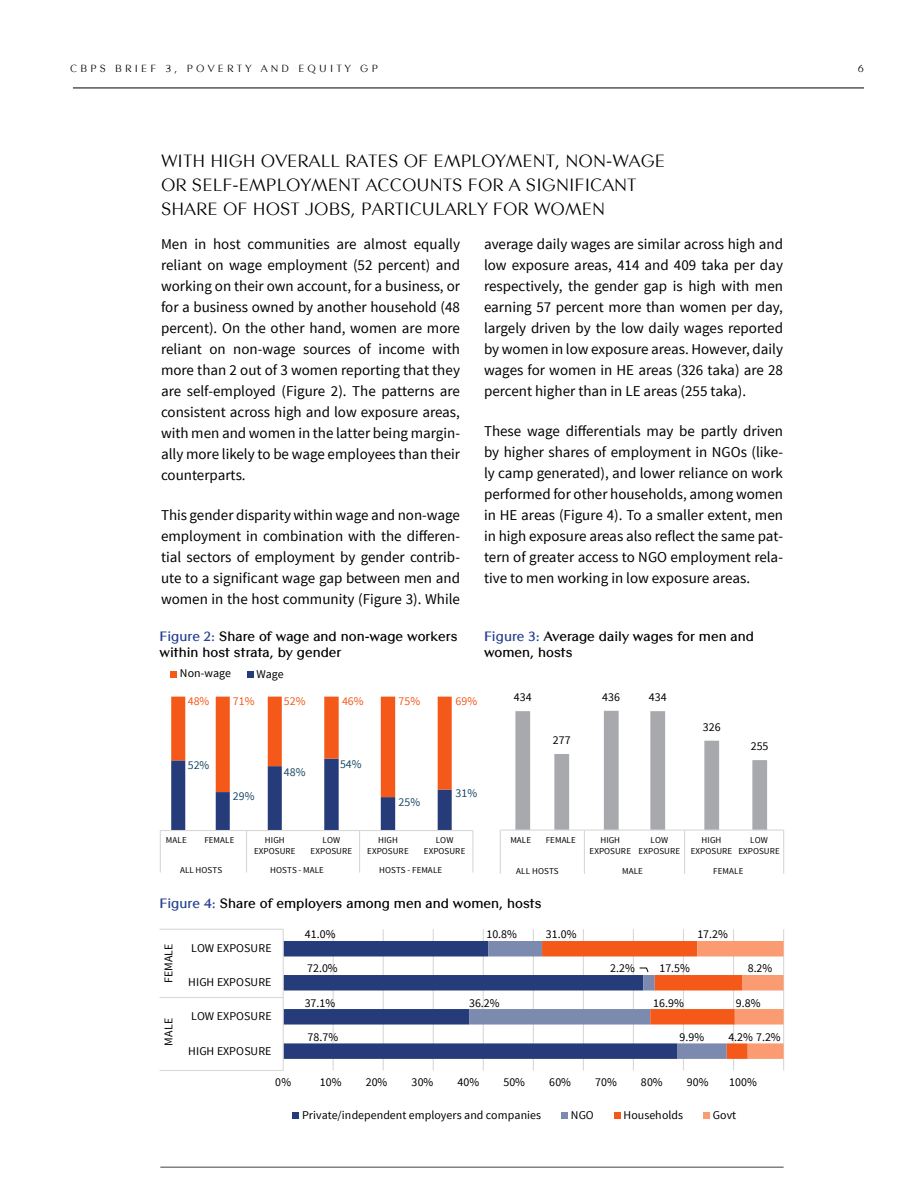
<style>
.page{position:relative;width:918px;height:1188px;background:#fff}
.page>*{position:absolute;margin:0;border:0;box-sizing:border-box;transform-origin:0 0}
.t1{font:18px/24px "Contax Sans W01 55";color:#000}
.t2{font:15px/21px "Source Sans Pro";color:#000;text-align:justify}
.t3{font:700 13.5px/16.2px "Contax Sans W01 75";color:#000}
.t4{font:11.85px "Source Sans Pro";letter-spacing:.005em;color:#000}
.t5{font:11.85px "Source Sans Pro";letter-spacing:.005em;color:#1c4a69}
.t6{font:11.85px "Source Sans Pro";letter-spacing:.005em;color:#f45919}
.t7{font:10.5px "Contax Sans W01 55";letter-spacing:.3em;color:#000}
.t8{font:9px/10.8px "Source Sans Pro";letter-spacing:.01em;color:#000;text-align:center}
.s1{color:#25408f}
</style>
<div class="page">
<hr style="left:160px;top:1167px;width:624px;height:1px;background:#414042">
<svg style="left:171px;top:697px;width:281px;height:133px"></svg>
<hr style="left:160px;top:830px;width:313px;height:1px;background:#d8d8d8">
<hr style="left:160px;top:831px;width:1px;height:41px;background:#d8d8d8">
<hr style="left:246px;top:831px;width:1px;height:41px;background:#d8d8d8">
<hr style="left:359px;top:831px;width:1px;height:41px;background:#d8d8d8">
<hr style="left:472px;top:831px;width:1px;height:41px;background:#d8d8d8">
<div style="left:170px;top:671px;width:7px;height:7px;background:#f45919"></div>
<div style="left:247px;top:671px;width:7px;height:6px;background:#263b7a"></div>
<svg style="left:515px;top:711px;width:252px;height:119px"></svg>
<hr style="left:500px;top:830px;width:284px;height:1px;background:#d8d8d8">
<hr style="left:500px;top:830px;width:1px;height:44px;background:#d8d8d8">
<hr style="left:584px;top:830px;width:1px;height:44px;background:#d8d8d8">
<hr style="left:684px;top:830px;width:1px;height:44px;background:#d8d8d8">
<hr style="left:783px;top:830px;width:1px;height:44px;background:#d8d8d8">
<hr style="left:333px;top:929px;width:1px;height:141px;background:#d8d8d8">
<hr style="left:383px;top:929px;width:1px;height:141px;background:#d8d8d8">
<hr style="left:433px;top:929px;width:1px;height:141px;background:#d8d8d8">
<hr style="left:483px;top:929px;width:1px;height:141px;background:#d8d8d8">
<hr style="left:533px;top:929px;width:1px;height:141px;background:#d8d8d8">
<hr style="left:583px;top:929px;width:1px;height:141px;background:#d8d8d8">
<hr style="left:633px;top:929px;width:1px;height:141px;background:#d8d8d8">
<hr style="left:683px;top:929px;width:1px;height:141px;background:#d8d8d8">
<hr style="left:733px;top:929px;width:1px;height:141px;background:#d8d8d8">
<hr style="left:783px;top:929px;width:1px;height:141px;background:#d8d8d8">
<svg style="left:284px;top:941px;width:185px;height:118px"></svg>
<hr style="left:283px;top:929px;width:1px;height:141px;background:#d8d8d8">
<hr style="left:187px;top:1070px;width:96px;height:1px;background:#d8d8d8">
<hr style="left:187px;top:997px;width:96px;height:1px;background:#d8d8d8">
<hr style="left:187px;top:929px;width:96px;height:1px;background:#d8d8d8">
<svg style="left:160px;top:1070px;width:27px;height:1px"></svg>
<svg style="left:160px;top:997px;width:27px;height:1px"></svg>
<svg style="left:160px;top:929px;width:27px;height:1px"></svg>
<svg style="left:469px;top:941px;width:315px;height:118px"></svg>
<div style="left:292px;top:1112px;width:7px;height:7px;background:#263b7a"></div>
<div style="left:561px;top:1112px;width:7px;height:7px;background:#7c8aaf"></div>
<div style="left:614px;top:1112px;width:7px;height:7px;background:#f45919"></div>
<div style="left:703px;top:1112px;width:7px;height:7px;background:#fa9b71"></div>
<hr style="left:73px;top:88px;width:791px;height:1px;background:#000">
<p class="t7" style="left:70px;top:62px;width:309px">CBPS BRIEF 3, POVERTY AND EQUITY GP</p>
<p class="t7" style="left:858px;top:62px;width:8px">6</p>
<p class="t1" style="left:161px;top:148px;width:506px">WITH HIGH OVERALL RATES OF EMPLOYMENT, NON-WAGE<br>OR SELF-EMPLOYMENT ACCOUNTS FOR A SIGNIFICANT<br>SHARE OF HOST JOBS, PARTICULARLY FOR WOMEN</p>
<p class="t2" style="left:161px;top:234px;width:300px">Men in host communities are almost equally reliant on wage employment (52 percent) and working on their own account, for a business, or for a business owned by another household (48 percent). On the other hand, women are more reliant on non-wage sources of income with more than 2 out of 3 women reporting that they are self-employed (Figure 2). The patterns are consistent across high and low exposure areas, with men and women in the latter being margin&shy;ally more likely to be wage employees than their counterparts.</p>
<p class="t2" style="left:161px;top:505px;width:300px">This gender disparity within wage and non-wage employment in combination with the differen&shy;tial sectors of employment by gender contrib&shy;ute to a significant wage gap between men and women in the host community (Figure 3). While</p>
<p class="t3" style="left:160px;top:628px;width:300px"><span class="s1">Figure 2:</span> Share of wage and non-wage workers within host strata, by gender</p>
<p class="t4" style="left:180px;top:666px;width:53px">Non-wage</p>
<p class="t4" style="left:256px;top:666px;width:29px">Wage</p>
<p class="t2" style="left:484px;top:234px;width:300px">average daily wages are similar across high and low exposure areas, 414 and 409 taka per day respectively, the gender gap is high with men earning 57 percent more than women per day, largely driven by the low daily wages reported by women in low exposure areas. However, daily wages for women in HE areas (326 taka) are 28 percent higher than in LE areas (255 taka).</p>
<p class="t2" style="left:484px;top:421px;width:300px">These wage differentials may be partly driven by higher shares of employment in NGOs (like&shy;ly camp generated), and lower reliance on work performed for other households, among women in HE areas (Figure 4). To a smaller extent, men in high exposure areas also reflect the same pat&shy;tern of greater access to NGO employment rela&shy;tive to men working in low exposure areas.</p>
<p class="t3" style="left:484px;top:628px;width:272px"><span class="s1">Figure 3:</span> Average daily wages for men and women, hosts</p>
<p class="t6" style="left:188px;top:694px;width:23px">48%</p>
<p class="t6" style="left:233px;top:694px;width:23px">71%</p>
<p class="t6" style="left:284px;top:694px;width:23px">52%</p>
<p class="t6" style="left:342px;top:694px;width:23px">46%</p>
<p class="t6" style="left:399px;top:694px;width:23px">75%</p>
<p class="t6" style="left:455px;top:694px;width:23px">69%</p>
<p class="t5" style="left:188px;top:758px;width:23px">52%</p>
<p class="t5" style="left:233px;top:789px;width:23px">29%</p>
<p class="t5" style="left:284px;top:765px;width:23px">48%</p>
<p class="t5" style="left:340px;top:757px;width:23px">54%</p>
<p class="t5" style="left:399px;top:795px;width:23px">25%</p>
<p class="t5" style="left:455px;top:786px;width:23px">31%</p>
<p class="t4" style="left:514px;top:690px;width:19px">434</p>
<p class="t4" style="left:553px;top:733px;width:19px">277</p>
<p class="t4" style="left:602px;top:689px;width:19px">436</p>
<p class="t4" style="left:649px;top:690px;width:19px">434</p>
<p class="t4" style="left:703px;top:720px;width:19px">326</p>
<p class="t4" style="left:751px;top:739px;width:19px">255</p>
<p class="t8" style="left:166px;top:835px;width:22px">MALE</p>
<p class="t8" style="left:204px;top:835px;width:32px">FEMALE</p>
<p class="t8" style="left:254px;top:835px;width:43px">HIGH<br>EXPOSURE</p>
<p class="t8" style="left:311px;top:835px;width:43px">LOW<br>EXPOSURE</p>
<p class="t8" style="left:367px;top:835px;width:43px">HIGH<br>EXPOSURE</p>
<p class="t8" style="left:424px;top:835px;width:43px">LOW<br>EXPOSURE</p>
<p class="t8" style="left:510px;top:835px;width:22px">MALE</p>
<p class="t8" style="left:546px;top:835px;width:32px">FEMALE</p>
<p class="t8" style="left:590px;top:835px;width:43px">HIGH<br>EXPOSURE</p>
<p class="t8" style="left:639px;top:835px;width:43px">LOW<br>EXPOSURE</p>
<p class="t8" style="left:691px;top:835px;width:43px">HIGH<br>EXPOSURE</p>
<p class="t8" style="left:738px;top:835px;width:43px">LOW<br>EXPOSURE</p>
<p class="t8" style="left:180px;top:864px;width:44px">ALL HOSTS</p>
<p class="t8" style="left:270px;top:864px;width:55px">HOSTS - MALE</p>
<p class="t8" style="left:379px;top:864px;width:65px">HOSTS - FEMALE</p>
<p class="t8" style="left:516px;top:866px;width:44px">ALL HOSTS</p>
<p class="t8" style="left:622px;top:866px;width:22px">MALE</p>
<p class="t8" style="left:713px;top:866px;width:32px">FEMALE</p>
<p class="t3" style="left:160px;top:895px;width:384px"><span class="s1">Figure 4:</span> Share of employers among men and women, hosts</p>
<p class="t4" style="left:161px;top:983px;width:41px;rotate:-90deg">FEMALE</p>
<p class="t4" style="left:161px;top:1046px;width:29px;rotate:-90deg">MALE</p>
<p class="t4" style="left:191px;top:941px;width:82px">LOW EXPOSURE</p>
<p class="t4" style="left:188px;top:975px;width:85px">HIGH EXPOSURE</p>
<p class="t4" style="left:191px;top:1009px;width:82px">LOW EXPOSURE</p>
<p class="t4" style="left:188px;top:1043px;width:85px">HIGH EXPOSURE</p>
<p class="t4" style="left:305px;top:927px;width:32px">41.0%</p>
<p class="t4" style="left:307px;top:961px;width:32px">72.0%</p>
<p class="t4" style="left:305px;top:995px;width:32px">37.1%</p>
<p class="t4" style="left:308px;top:1029px;width:32px">78.7%</p>
<p class="t4" style="left:486px;top:927px;width:32px">10.8%</p>
<p class="t4" style="left:469px;top:995px;width:32px">36.2%</p>
<p class="t4" style="left:546px;top:927px;width:32px">31.0%</p>
<p class="t4" style="left:610px;top:961px;width:26px">2.2%</p>
<p class="t4" style="left:697px;top:927px;width:32px">17.2%</p>
<p class="t4" style="left:659px;top:961px;width:32px">17.5%</p>
<p class="t4" style="left:748px;top:961px;width:26px">8.2%</p>
<p class="t4" style="left:653px;top:995px;width:32px">16.9%</p>
<p class="t4" style="left:736px;top:995px;width:26px">9.8%</p>
<p class="t4" style="left:680px;top:1029px;width:26px">9.9%</p>
<p class="t4" style="left:728px;top:1029px;width:54px">4.2% 7.2%</p>
<p class="t4" style="left:275px;top:1074px;width:17px">0%</p>
<p class="t4" style="left:320px;top:1074px;width:23px">10%</p>
<p class="t4" style="left:366px;top:1074px;width:23px">20%</p>
<p class="t4" style="left:412px;top:1074px;width:23px">30%</p>
<p class="t4" style="left:457px;top:1074px;width:23px">40%</p>
<p class="t4" style="left:503px;top:1074px;width:23px">50%</p>
<p class="t4" style="left:549px;top:1074px;width:23px">60%</p>
<p class="t4" style="left:595px;top:1074px;width:23px">70%</p>
<p class="t4" style="left:641px;top:1074px;width:23px">80%</p>
<p class="t4" style="left:687px;top:1074px;width:23px">90%</p>
<p class="t4" style="left:729px;top:1074px;width:29px">100%</p>
<p class="t4" style="left:302px;top:1107px;width:241px">Private/independent employers and companies</p>
<p class="t4" style="left:571px;top:1107px;width:24px">NGO</p>
<p class="t4" style="left:624px;top:1107px;width:61px">Households</p>
<p class="t4" style="left:713px;top:1107px;width:25px">Govt</p>
</div>
